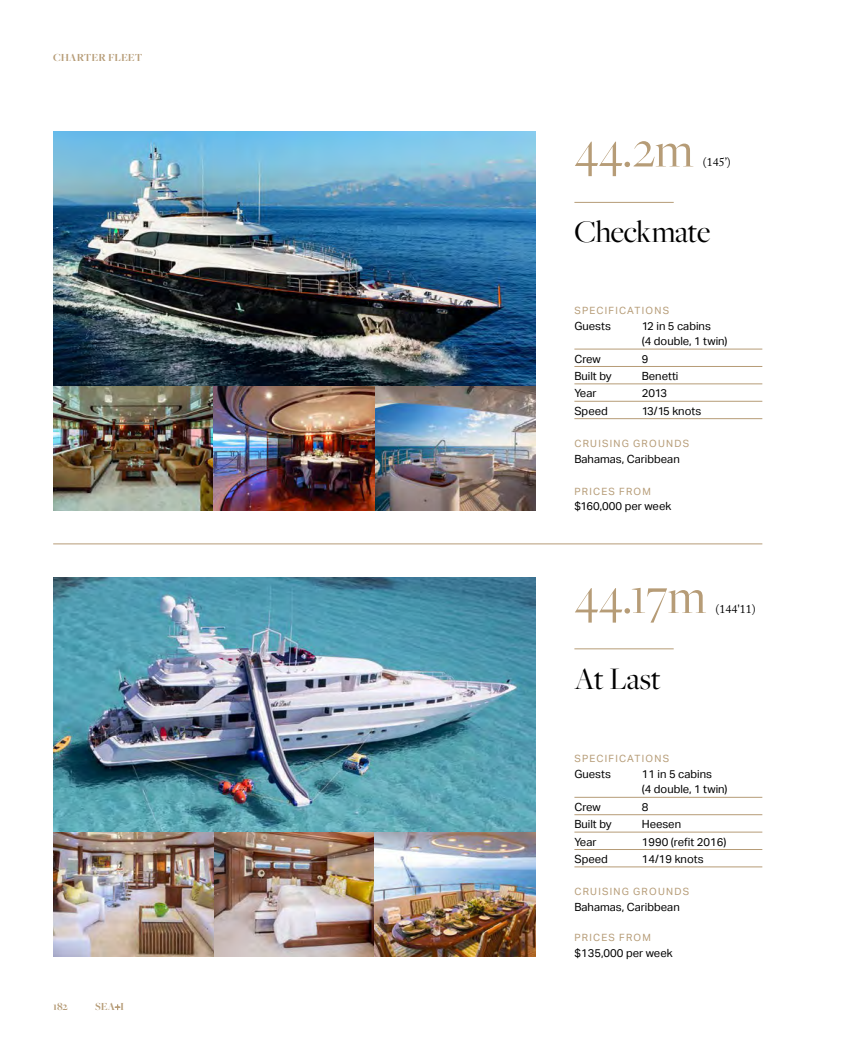
<style>
.page{position:relative;width:851px;height:1063px;background:#fff}
.page>*{position:absolute;margin:0;border:0;box-sizing:border-box;transform-origin:0 0}
.t1{font:52.5px "Freight Big Pro";color:#b69c77}
.t2{font:32.5px "Freight Big Pro";letter-spacing:-.015em;color:#000}
.t3{font:11.88px "Adobe Caslon Pro";color:#000}
.t4{font:11.25px/15.6px "Aktiv Grotesk";color:#000}
.t5{font:700 11.25px "Freight Big Pro";color:#b69c77}
.t6{font:10px "Aktiv Grotesk";letter-spacing:.125em;color:#b69c77}
</style>
<div class="page">
<img style="left:53px;top:578px;width:482px;height:379px">
<hr style="left:574px;top:202px;width:99px;height:1px;background:#b69c77">
<hr style="left:574px;top:349px;width:188px;height:1px;background:#b69c77">
<hr style="left:574px;top:366px;width:188px;height:1px;background:#b69c77">
<hr style="left:574px;top:384px;width:188px;height:1px;background:#b69c77">
<hr style="left:574px;top:401px;width:188px;height:1px;background:#b69c77">
<hr style="left:574px;top:418px;width:188px;height:1px;background:#b69c77">
<img style="left:53px;top:131px;width:482px;height:379px">
<hr style="left:53px;top:544px;width:709px;height:1px;background:#b69c77">
<hr style="left:574px;top:649px;width:99px;height:1px;background:#b69c77">
<hr style="left:574px;top:797px;width:188px;height:1px;background:#b69c77">
<hr style="left:574px;top:814px;width:188px;height:1px;background:#b69c77">
<hr style="left:574px;top:832px;width:188px;height:1px;background:#b69c77">
<hr style="left:574px;top:849px;width:188px;height:1px;background:#b69c77">
<hr style="left:574px;top:867px;width:188px;height:1px;background:#b69c77">
<svg style="left:115px;top:1005px;width:5px;height:5px"></svg>
<p class="t5" style="left:53px;top:50px;width:91px">CHARTER FLEET</p>
<p class="t5" style="left:53px;top:999px;width:16px">182</p>
<p class="t5" style="left:95px;top:999px;width:30px">SEA+I</p>
<h1 class="t1" style="left:574px;top:116px;width:121px">44.2m</h1>
<p class="t3" style="left:702px;top:155px;width:29px">(145’)</p>
<h2 class="t2" style="left:574px;top:211px;width:137px">Checkmate</h2>
<p class="t6" style="left:574px;top:305px;width:96px">SPECIFICATIONS</p>
<p class="t4" style="left:574px;top:318px;width:38px">Guests</p>
<p class="t4" style="left:641px;top:318px;width:87px">12 in 5 cabins<br>(4 double, 1 twin)</p>
<p class="t4" style="left:574px;top:351px;width:28px">Crew</p>
<p class="t4" style="left:641px;top:351px;width:8px">9</p>
<p class="t4" style="left:574px;top:368px;width:39px">Built by</p>
<p class="t4" style="left:641px;top:368px;width:38px">Benetti</p>
<p class="t4" style="left:574px;top:386px;width:24px">Year</p>
<p class="t4" style="left:641px;top:386px;width:27px">2013</p>
<p class="t4" style="left:574px;top:403px;width:35px">Speed</p>
<p class="t4" style="left:641px;top:403px;width:61px">13/15 knots</p>
<p class="t6" style="left:574px;top:438px;width:116px">CRUISING GROUNDS</p>
<p class="t4" style="left:574px;top:451px;width:107px">Bahamas, Caribbean</p>
<p class="t6" style="left:574px;top:485px;width:78px">PRICES FROM</p>
<p class="t4" style="left:574px;top:499px;width:98px">$160,000 per week</p>
<h1 class="t1" style="left:574px;top:562px;width:133px">44.17m</h1>
<p class="t3" style="left:715px;top:602px;width:41px">(144'11)</p>
<h2 class="t2" style="left:574px;top:657px;width:88px">At Last</h2>
<p class="t6" style="left:574px;top:753px;width:96px">SPECIFICATIONS</p>
<p class="t4" style="left:574px;top:766px;width:38px">Guests</p>
<p class="t4" style="left:641px;top:766px;width:87px">11 in 5 cabins<br>(4 double, 1 twin)</p>
<p class="t4" style="left:574px;top:799px;width:28px">Crew</p>
<p class="t4" style="left:641px;top:799px;width:8px">8</p>
<p class="t4" style="left:574px;top:817px;width:39px">Built by</p>
<p class="t4" style="left:641px;top:817px;width:41px">Heesen</p>
<p class="t4" style="left:574px;top:834px;width:24px">Year</p>
<p class="t4" style="left:641px;top:834px;width:86px">1990 (refit 2016)</p>
<p class="t4" style="left:574px;top:851px;width:35px">Speed</p>
<p class="t4" style="left:641px;top:851px;width:63px">14/19 knots</p>
<p class="t6" style="left:574px;top:886px;width:116px">CRUISING GROUNDS</p>
<p class="t4" style="left:574px;top:899px;width:107px">Bahamas, Caribbean</p>
<p class="t6" style="left:574px;top:932px;width:78px">PRICES FROM</p>
<p class="t4" style="left:574px;top:945px;width:100px">$135,000 per week</p>
</div>
